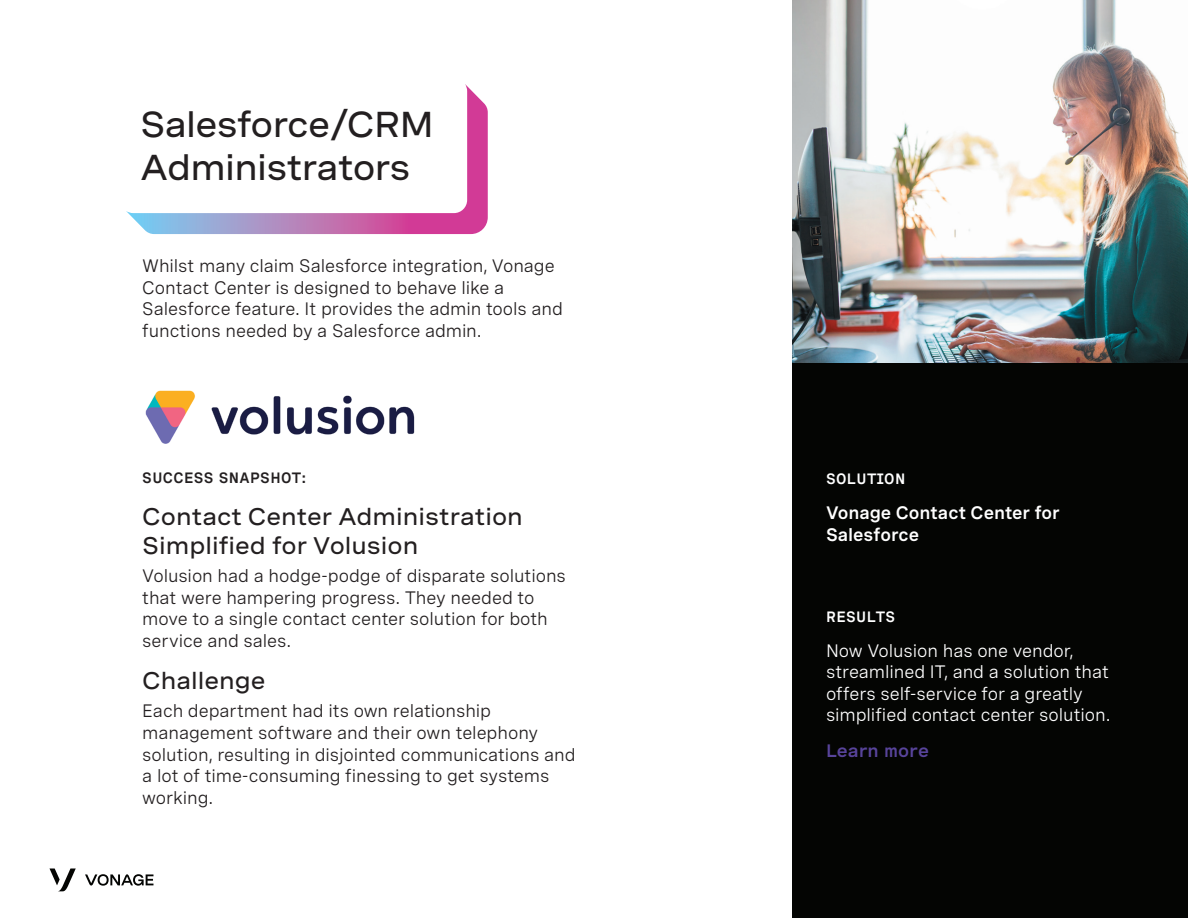
<style>
.page{position:relative;width:1188px;height:918px;background:#fff}
.page>*{position:absolute;margin:0;border:0;box-sizing:border-box;transform-origin:0 0}
.t1{font:500 expanded 36px/43.2px "Spezia";letter-spacing:-.02em;color:#231f20}
.t2{font:500 expanded 24px/28.8px "Spezia";color:#231f20}
.t3{font:18px/21.6px "Spezia";letter-spacing:-.005em;color:#231f20}
.t4{font:18px/21.6px "Spezia";letter-spacing:-.005em;color:#fff}
.t5{font:600 18px/21.6px "Spezia";letter-spacing:-.005em;color:#fff}
.t6{font:600 18px "Spezia Semi Mono";letter-spacing:-.015em;color:#58449b}
.t7{font:600 15px "Spezia Semi Mono";letter-spacing:.025em;color:#231f20}
.t8{font:600 15px "Spezia Semi Mono";letter-spacing:.025em;color:#fff}
</style>
<div class="page">
<svg style="left:49px;top:869px;width:27px;height:22px"></svg>
<svg style="left:85px;top:874px;width:68px;height:12px"></svg>
<div style="left:792px;top:0;width:396px;height:918px;background:#040503"></div>
<svg style="left:126px;top:84px;width:362px;height:150px"></svg>
<img style="left:145px;top:390px;width:270px;height:54px">
<img style="left:792px;top:0;width:396px;height:362px">
<h1 class="t1" style="left:140px;top:100px;width:295px">Salesforce/CRM<br>Administrators</h1>
<p class="t3" style="left:142px;top:254px;width:422px">Whilst many claim Salesforce integration, Vonage Contact Center is designed to behave like a Salesforce feature. It provides the admin tools and functions needed by a Salesforce admin.</p>
<p class="t7" style="left:142px;top:466px;width:166px">SUCCESS SNAPSHOT:</p>
<h2 class="t2" style="left:142px;top:500px;width:382px">Contact Center Administration<br>Simplified for Volusion</h2>
<p class="t3" style="left:142px;top:564px;width:425px">Volusion had a hodge-podge of disparate solutions that were hampering progress. They needed to move to a single contact center solution for both service and sales.</p>
<h2 class="t2" style="left:142px;top:664px;width:125px">Challenge</h2>
<p class="t3" style="left:142px;top:699px;width:435px">Each department had its own relationship management software and their own telephony solution, resulting in disjointed communications and a lot of time-consuming finessing to get systems working.</p>
<p class="t8" style="left:826px;top:467px;width:81px">SOLUTION</p>
<p class="t5" style="left:826px;top:500px;width:235px">Vonage Contact Center for<br>Salesforce</p>
<p class="t8" style="left:826px;top:605px;width:71px">RESULTS</p>
<p class="t4" style="left:826px;top:638px;width:286px">Now Volusion has one vendor, streamlined IT, and a solution that offers self-service for a greatly simplified contact center solution.</p>
<p class="t6" style="left:826px;top:737px;width:105px">Learn more</p>
</div>
